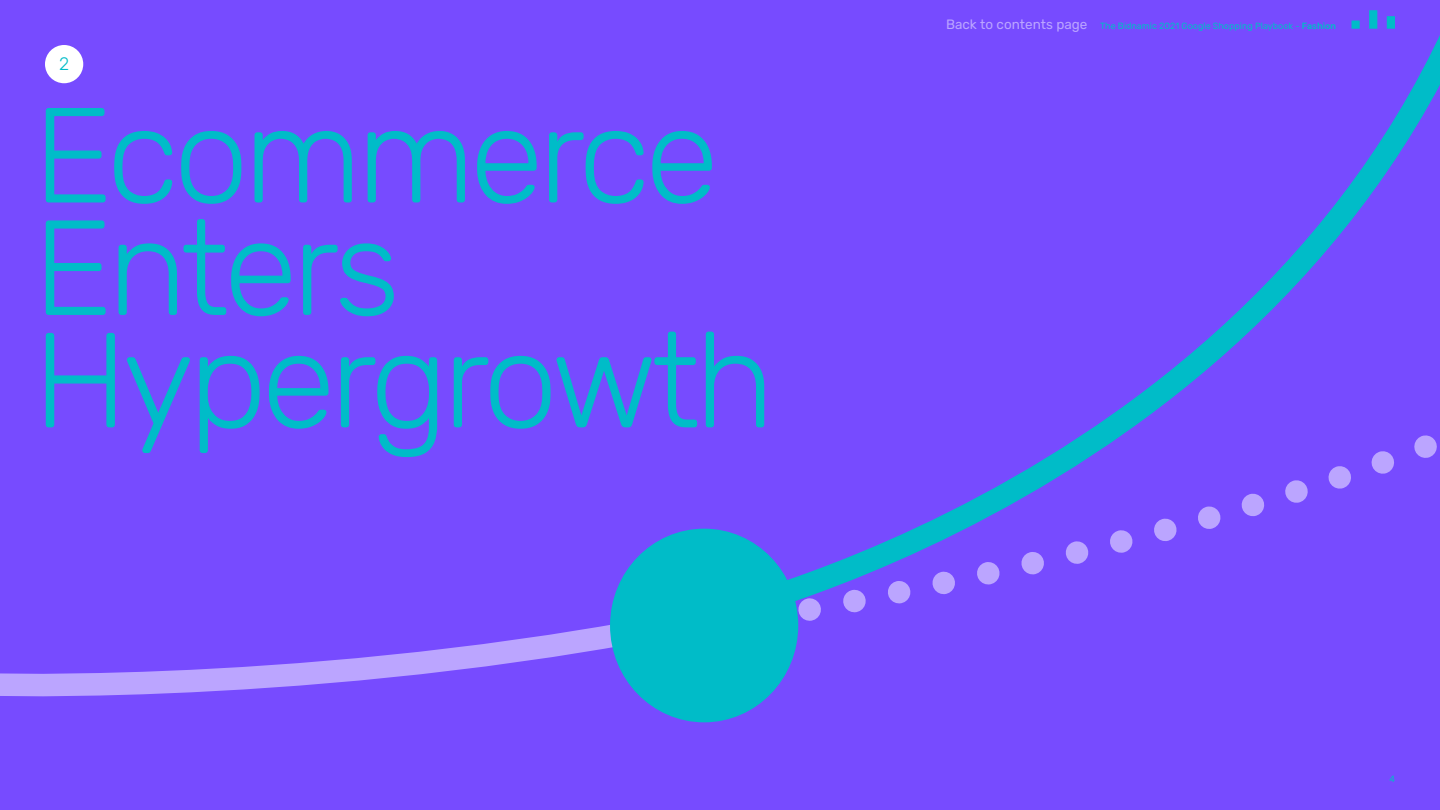
<style>
.page{position:relative;width:1440px;height:810px;background:#774bff}
.page>*{position:absolute;margin:0;border:0;box-sizing:border-box;transform-origin:0 0}
.t1{font:300 135px/112.4px "Rubik";letter-spacing:-.04em;color:#00bcc8}
.t2{font:300 18px "Rubik";color:#00bcc8}
.t3{font:9px "Rubik";color:#00bcc8}
.s1{font-size:13.5px;color:#bba5ff}
.s2{font-weight:500}
</style>
<div class="page">
<svg style="left:0;top:602px;width:651px;height:104px"></svg>
<svg style="left:686px;top:20px;width:754px;height:516px"></svg>
<svg style="left:739px;top:373px;width:701px;height:271px"></svg>
<svg style="left:1439px;top:382px;width:1px;height:23px"></svg>
<div style="left:610px;top:529px;width:188px;height:193px;background:#00bcc8;border-radius:50%"></div>
<div style="left:45px;top:45px;width:38px;height:38px;background:#fff;border-radius:50%"></div>
<svg style="left:1352px;top:10px;width:43px;height:19px"></svg>
<h2 class="t2" style="left:59px;top:54px;width:12px">2</h2>
<h1 class="t1" style="left:33px;top:103px;width:743px">Ecommerce<br>Enters<br>Hypergrowth</h1>
<p class="t3" style="left:946px;top:21px;width:391px"><span class="s1">Back to contents page</span> The Bidnamic 2021 Google Shopping Playbook - <span class="s2">Fashion</span></p>
<p class="t3" style="left:1389px;top:773px;width:7px">4</p>
</div>
